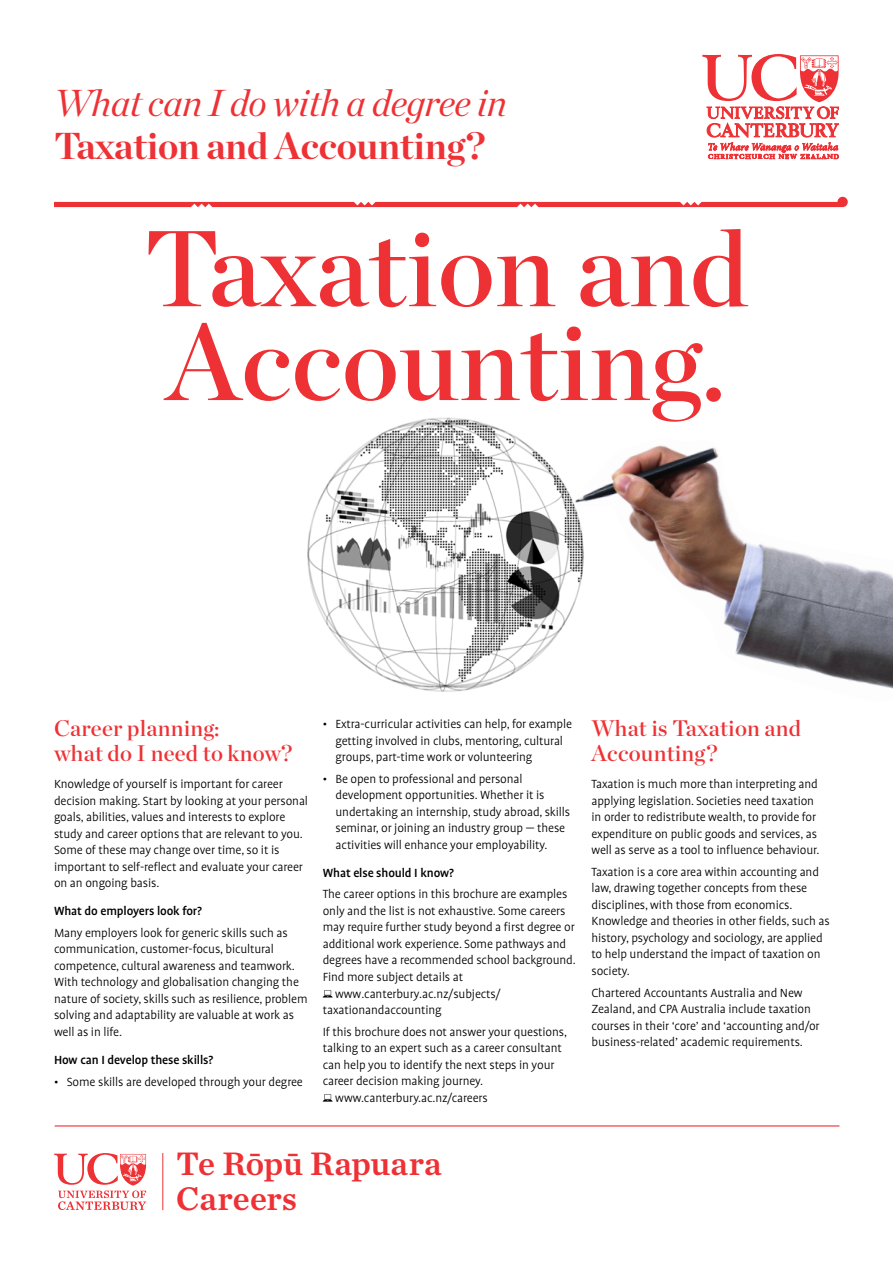
<style>
.page{position:relative;width:893px;height:1263px;background:#fff}
.page>*{position:absolute;margin:0;border:0;box-sizing:border-box;transform-origin:0 0}
.t1{font:107.7px/93.9px "Chronicle Display Semi";color:#ee3135}
.t2{font:italic 37.5px "Chronicle Display";letter-spacing:-.01em;color:#ee3135}
.t3{font:700 37.5px "Chronicle Display";letter-spacing:-.01em;color:#ee3135}
.t4{font:34.05px/34.7px "Chronicle Text G2 Semi";color:#ee3135}
.t5{font:22.5px/25.5px "Chronicle Display Semi";letter-spacing:.01em;color:#ee3135}
.t6{font:300 13.5px/16.5px "Profile Pro";letter-spacing:-.01em;color:#000}
.t7{font:500 13.5px "Profile Pro";letter-spacing:-.01em;color:#000}
</style>
<div class="page">
<svg style="left:323px;top:990px;width:10px;height:7px"></svg>
<svg style="left:323px;top:1094px;width:10px;height:8px"></svg>
<img style="left:575px;top:445px;width:318px;height:244px">
<img style="left:307px;top:415px;width:277px;height:277px;border-radius:134px">
<svg style="left:702px;top:54px;width:137px;height:105px"></svg>
<hr style="left:55px;top:1125px;width:784px;height:1px;background:#ee3135">
<hr style="left:162px;top:1153px;width:1px;height:57px;background:#ee3135">
<svg style="left:54px;top:1153px;width:92px;height:57px"></svg>
<svg style="left:55px;top:197px;width:793px;height:10px"></svg>
<h2 class="t2" style="left:54px;top:74px;width:454px">What can I do with a degree in</h2>
<h2 class="t3" style="left:54px;top:115px;width:433px">Taxation and Accounting?</h2>
<h1 class="t1" style="left:144px;top:214px;width:606px">Taxation and<br>Accounting.</h1>
<h3 class="t5" style="left:54px;top:713px;width:240px">Career planning:<br>what do I need to know?</h3>
<p class="t6" style="left:54px;top:776px;width:256px">Knowledge of yourself is important for career decision making. Start by looking at your personal goals, abilities, values and interests to explore study and career options that are relevant to you.<br>Some of these may change over time, so it is important to self-reflect and evaluate your career on an ongoing basis.</p>
<p class="t7" style="left:54px;top:903px;width:149px">What do employers look for?</p>
<p class="t6" style="left:54px;top:925px;width:255px">Many employers look for generic skills such as communication, customer-focus, bicultural competence, cultural awareness and teamwork.<br>With technology and globalisation changing the nature of society, skills such as resilience, problem solving and adaptability are valuable at work as well as in life.</p>
<p class="t7" style="left:54px;top:1052px;width:161px">How can I develop these skills?</p>
<p class="t6" style="left:54px;top:1074px;width:250px">• Some skills are developed through your degree</p>
<p class="t6" style="left:335px;top:716px;width:238px;text-indent:-13px">• Extra-curricular activities can help, for example getting involved in clubs, mentoring, cultural groups, part-time work or volunteering</p>
<p class="t6" style="left:335px;top:771px;width:236px;text-indent:-13px">• Be open to professional and personal development opportunities. Whether it is undertaking an internship, study abroad, skills seminar, or joining an industry group — these activities will enhance your employability.</p>
<p class="t7" style="left:323px;top:865px;width:133px">What else should I know?</p>
<p class="t6" style="left:323px;top:887px;width:246px">The career options in this brochure are examples</p>
<p class="t6" style="left:323px;top:903px;width:244px">only and the list is not exhaustive. Some careers</p>
<p class="t6" style="left:323px;top:920px;width:253px">may require further study beyond a first degree or</p>
<p class="t6" style="left:323px;top:936px;width:245px">additional work experience. Some pathways and</p>
<p class="t6" style="left:323px;top:953px;width:255px">degrees have a recommended school background.</p>
<p class="t6" style="left:323px;top:969px;width:142px">Find more subject details at</p>
<p class="t6" style="left:335px;top:986px;width:167px">www.canterbury.ac.nz/subjects/</p>
<p class="t6" style="left:323px;top:1002px;width:121px">taxationandaccounting</p>
<p class="t6" style="left:323px;top:1024px;width:246px">If this brochure does not answer your questions,</p>
<p class="t6" style="left:323px;top:1040px;width:241px">talking to an expert such as a career consultant</p>
<p class="t6" style="left:323px;top:1057px;width:233px">can help you to identify the next steps in your</p>
<p class="t6" style="left:323px;top:1073px;width:162px">career decision making journey.</p>
<p class="t6" style="left:335px;top:1090px;width:154px">www.canterbury.ac.nz/careers</p>
<h3 class="t5" style="left:591px;top:713px;width:211px">What is Taxation and<br>Accounting?</h3>
<p class="t6" style="left:591px;top:776px;width:229px">Taxation is much more than interpreting and applying legislation. Societies need taxation in order to redistribute wealth, to provide for expenditure on public goods and services, as well as serve as a tool to influence behaviour.</p>
<p class="t6" style="left:591px;top:864px;width:240px">Taxation is a core area within accounting and law, drawing together concepts from these disciplines, with those from economics.<br>Knowledge and theories in other fields, such as history, psychology and sociology, are applied to help understand the impact of taxation on society.</p>
<p class="t6" style="left:591px;top:985px;width:230px">Chartered Accountants Australia and New Zealand, and CPA Australia include taxation courses in their ‘core’ and ‘accounting and/or business-related’ academic requirements.</p>
<h3 class="t4" style="left:176px;top:1145px;width:267px">Te Rōpū Rapuara<br>Careers</h3>
</div>
